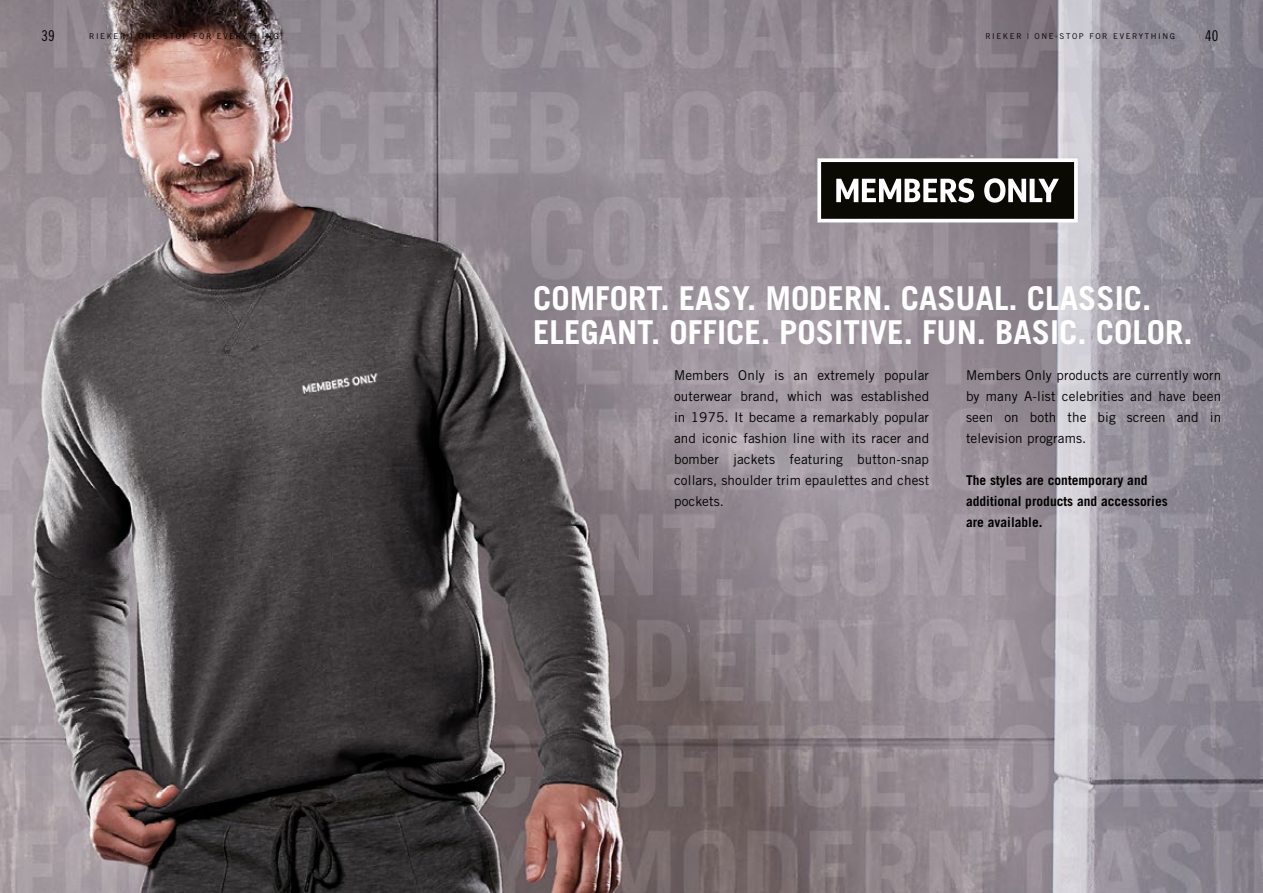
<style>
.page{position:relative;width:1263px;height:893px;background:#fff}
.page>*{position:absolute;margin:0;border:0;box-sizing:border-box;transform-origin:0 0}
.t1{font:700 32.85px/33.6px "Trade Gothic LT Std";color:#fff}
.t2{font:14.85px "Trade Gothic LT Std Cn 18";color:#000}
.t3{font:13.5px/21px "Trade Gothic LT Std";letter-spacing:.01em;color:#000;text-align:justify}
.t4{font:700 13.5px/21px "Trade Gothic LT Std";color:#000}
.t5{font:7.95px "Trade Gothic LT Std";letter-spacing:.2em;color:#000}
</style>
<div class="page">
<img style="left:0;top:0;width:1263px;height:893px">
<svg style="left:817px;top:158px;width:261px;height:64px"></svg>
<p class="t2" style="left:42px;top:27px;width:15px">39</p>
<p class="t5" style="left:89px;top:31px;width:191px">RIEKER | ONE-STOP FOR EVERYTHING</p>
<p class="t5" style="left:985px;top:31px;width:191px">RIEKER | ONE-STOP FOR EVERYTHING</p>
<p class="t2" style="left:1205px;top:27px;width:15px">40</p>
<h1 class="t1" style="left:533px;top:281px;width:661px">COMFORT. EASY. MODERN. CASUAL. CLASSIC.<br>ELEGANT. OFFICE. POSITIVE. FUN. BASIC. COLOR.</h1>
<p class="t3" style="left:966px;top:364px;width:257px">Members Only products are currently worn by many A-list celebrities and have been seen on both the big screen and in television programs.</p>
<p class="t4" style="left:966px;top:469px;width:203px">The styles are contemporary and additional products and accessories are available.</p>
<p class="t3" style="left:674px;top:364px;width:257px">Members Only is an extremely popular outerwear brand, which was established in 1975. It became a remarkably popular and iconic fashion line with its racer and bomber jackets featuring button-snap collars, shoulder trim epaulettes and chest pockets.</p>
</div>
